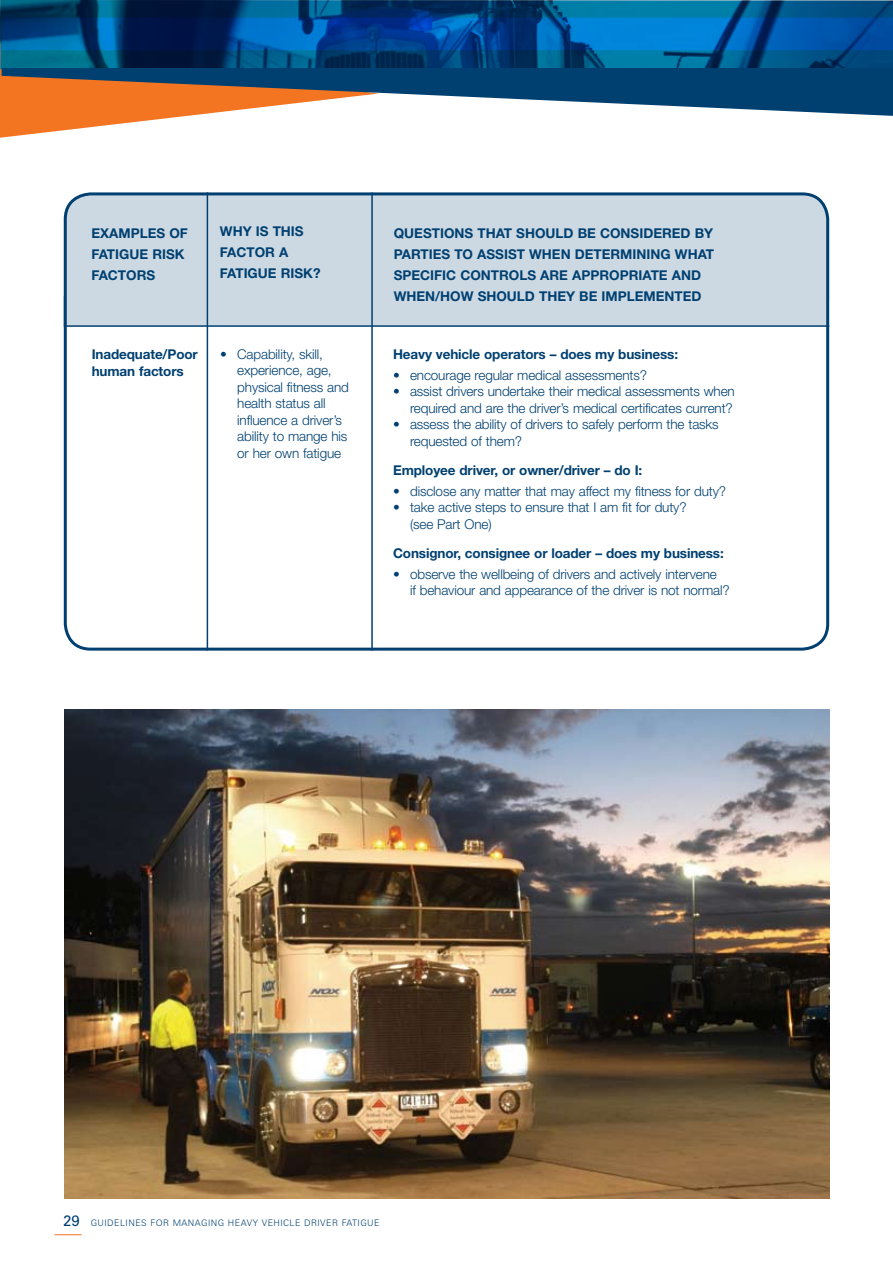
<style>
.page{position:relative;width:893px;height:1263px;background:#fff}
.page>*{position:absolute;margin:0;border:0;box-sizing:border-box;transform-origin:0 0}
.t1{font:15px "Zurich BT";color:#004071}
.t2{font:300 13.5px/16.5px "Helvetica Neue";letter-spacing:-.01em;color:#004071}
.t3{font:700 13.5px/21px "Helvetica Neue";letter-spacing:-.01em;color:#004071}
.t4{font:300 9px "Zurich BT";letter-spacing:.05em;color:#004071}
</style>
<div class="page">
<svg style="left:55px;top:1234px;width:26px;height:1px"></svg>
<svg style="left:0;top:0;width:893px;height:138px"></svg>
<div style="left:64px;top:296px;width:765px;height:30px;background:#ccd9e3"></div>
<div style="left:64px;top:194px;width:765px;height:128px;background:#ccd9e3;border-radius:26px"></div>
<div style="left:64px;top:192px;width:765px;height:459px;border:3px solid #004071;border-radius:26px"></div>
<hr style="left:64px;top:325px;width:765px;height:2px;background:#004071">
<hr style="left:207px;top:192px;width:1px;height:459px;background:#004071">
<hr style="left:371px;top:192px;width:2px;height:459px;background:#004071">
<img style="left:65px;top:710px;width:764px;height:488px">
<p class="t3" style="left:91px;top:223px;width:29px">EXAMPLES</p>
<p class="t3" style="left:169px;top:223px;width:10px">OF</p>
<p class="t3" style="left:91px;top:244px;width:17px">FATIGUE</p>
<p class="t3" style="left:152px;top:244px;width:18px">RISK</p>
<p class="t3" style="left:91px;top:265px;width:18px">FACTORS</p>
<p class="t3" style="left:220px;top:220px;width:62px">WHY ISTHIS<br>FACTOR</p>
<p class="t3" style="left:279px;top:241px;width:9px">A</p>
<p class="t3" style="left:220px;top:262px;width:9px">FATIGUE</p>
<p class="t3" style="left:281px;top:262px;width:9px">RISK</p>
<p class="t3" style="left:313px;top:262px;width:9px">?</p>
<p class="t3" style="left:394px;top:223px;width:20px">QUESTIONS</p>
<p class="t3" style="left:477px;top:223px;width:10px">THAT</p>
<p class="t3" style="left:516px;top:223px;width:11px">SHOULD</p>
<p class="t3" style="left:578px;top:223px;width:33px">BE CONSIDERED</p>
<p class="t3" style="left:695px;top:223px;width:10px">BY</p>
<p class="t3" style="left:394px;top:244px;width:9px">PARTIES</p>
<p class="t3" style="left:454px;top:244px;width:32px">TO ASSIST</p>
<p class="t3" style="left:529px;top:244px;width:12px">WHEN</p>
<p class="t3" style="left:575px;top:244px;width:10px">DETERMINING</p>
<p class="t3" style="left:675px;top:244px;width:11px">WHAT</p>
<p class="t3" style="left:394px;top:265px;width:9px">SPECIFIC</p>
<p class="t3" style="left:460px;top:265px;width:11px">CONTROLS</p>
<p class="t3" style="left:540px;top:265px;width:11px">ARE</p>
<p class="t3" style="left:572px;top:265px;width:10px">APPROPRIATE</p>
<p class="t3" style="left:672px;top:265px;width:11px">AND</p>
<p class="t3" style="left:394px;top:286px;width:12px">WHEN</p>
<p class="t3" style="left:435px;top:286px;width:17px">/HOW</p>
<p class="t3" style="left:478px;top:286px;width:11px">SHOULD</p>
<p class="t3" style="left:539px;top:286px;width:10px">THEY</p>
<p class="t3" style="left:579px;top:286px;width:33px">BE IMPLEMENTED</p>
<p class="t3" style="left:92px;top:346px;width:108px;line-height:16.5px">INADEQUATE/POOR<br>HUMAN FACTORS</p>
<p class="t2" style="left:237px;top:346px;width:113px;text-indent:-17px">• Capability, skill, experience, age, physical fitness and health status all influence a driver’s ability to mange his or her own fatigue</p>
<p class="t3" style="left:393px;top:343px;width:287px">HEAVY VEHICLE OPERATORS – DOES MY BUSINESS:</p>
<p class="t2" style="left:393px;top:366px;width:255px">• encourage regular medical assessments?</p>
<p class="t2" style="left:393px;top:383px;width:343px;text-align:right">• assist drivers undertake their medical assessments when required and are the driver’s medical certificates current?</p>
<p class="t2" style="left:410px;top:416px;width:310px;text-indent:-17px">• assess the ability of drivers to safely perform the tasks requested of them?</p>
<p class="t3" style="left:393px;top:459px;width:251px">EMPLOYEE DRIVER, OR OWNER/DRIVER – DO I:</p>
<p class="t2" style="left:393px;top:482px;width:335px">• disclose any matter that may affect my fitness for duty?</p>
<p class="t2" style="left:410px;top:499px;width:278px;text-indent:-17px">• take active steps to ensure that I am fit for duty? (see Part One)</p>
<p class="t3" style="left:393px;top:542px;width:332px">CONSIGNOR, CONSIGNEE OR LOADER – DOES MY BUSINESS:</p>
<p class="t2" style="left:410px;top:565px;width:321px;text-indent:-17px">• observe the wellbeing of drivers and actively intervene<br>if behaviour and appearance of the driver is not normal?</p>
<p class="t1" style="left:63px;top:1211px;width:17px">29</p>
<p class="t4" style="left:91px;top:1217px;width:290px">GUIDELINES FOR MANAGING HEAVY VEHICLE DRIVER FATIGUE</p>
</div>
